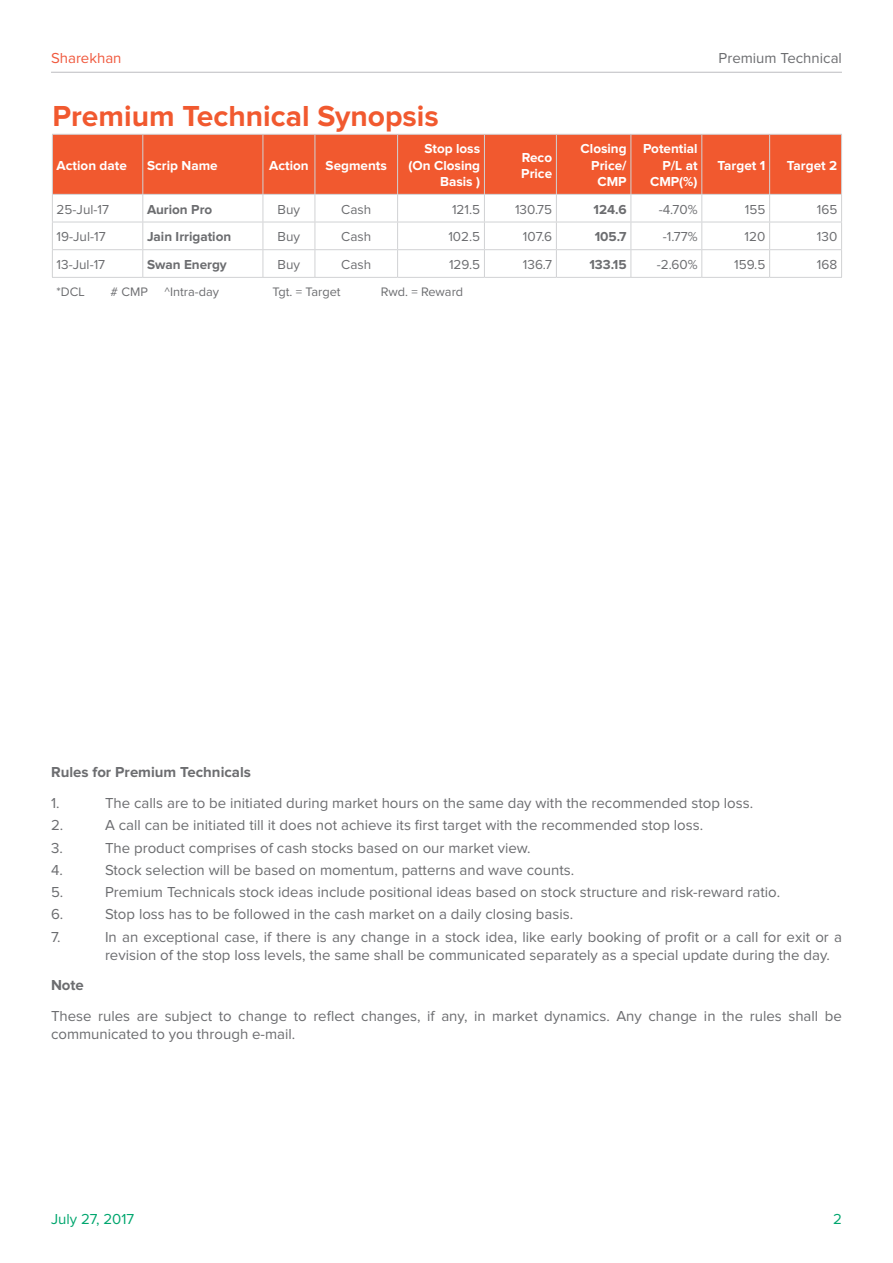
<style>
.page{position:relative;width:893px;height:1263px;background:#fff}
.page>*{position:absolute;margin:0;border:0;box-sizing:border-box;transform-origin:0 0}
.t1{font:700 30px "Proxima Nova";color:#f1592f}
.t2{font:15px/18px "Proxima Nova";color:#6c6d70}
.t3{font:700 15px "Proxima Nova";color:#6c6d70}
.t4{font:15px "Proxima Nova";color:#00a66e}
.t5{font:15px "Proxima Nova";color:#f0593e}
.Table{font:13.5px "Proxima Nova";color:#6c6d70}
.t6{font:700 13.5px/16.2px "Proxima Nova";color:#fff;text-align:right}
.Table-2{font:700 13.5px "Proxima Nova";color:#6c6d70}
.Body_Text{font:12.75px "Proxima Nova";color:#6c6d70}
</style>
<div class="page">
<hr style="left:51px;top:72px;width:791px;height:1px;background:#bcbdc0">
<hr style="left:892px;top:1218px;width:1px;height:45px;background:#00a66e">
<div style="left:53px;top:135px;width:788px;height:59px;background:#f1592f"></div>
<svg style="left:53px;top:195px;width:788px;height:82px"></svg>
<hr style="left:52px;top:135px;width:1px;height:59px;background:#d1d2d4">
<hr style="left:142px;top:135px;width:1px;height:59px;background:#d1d2d4">
<hr style="left:263px;top:135px;width:1px;height:59px;background:#d1d2d4">
<hr style="left:315px;top:135px;width:1px;height:59px;background:#d1d2d4">
<hr style="left:397px;top:135px;width:1px;height:59px;background:#d1d2d4">
<hr style="left:484px;top:135px;width:1px;height:59px;background:#d1d2d4">
<hr style="left:556px;top:135px;width:1px;height:59px;background:#d1d2d4">
<hr style="left:630px;top:135px;width:1px;height:59px;background:#d1d2d4">
<hr style="left:701px;top:135px;width:1px;height:59px;background:#d1d2d4">
<hr style="left:769px;top:135px;width:1px;height:59px;background:#d1d2d4">
<hr style="left:841px;top:135px;width:1px;height:59px;background:#d1d2d4">
<hr style="left:52px;top:194px;width:91px;height:1px;background:#d1d2d4">
<hr style="left:143px;top:194px;width:120px;height:1px;background:#d1d2d4">
<hr style="left:263px;top:194px;width:52px;height:1px;background:#d1d2d4">
<hr style="left:315px;top:194px;width:83px;height:1px;background:#d1d2d4">
<hr style="left:398px;top:194px;width:86px;height:1px;background:#d1d2d4">
<hr style="left:484px;top:194px;width:72px;height:1px;background:#d1d2d4">
<hr style="left:556px;top:194px;width:75px;height:1px;background:#d1d2d4">
<hr style="left:631px;top:194px;width:71px;height:1px;background:#d1d2d4">
<hr style="left:702px;top:194px;width:68px;height:1px;background:#d1d2d4">
<hr style="left:770px;top:194px;width:72px;height:1px;background:#d1d2d4">
<hr style="left:52px;top:222px;width:91px;height:1px;background:#d1d2d4">
<hr style="left:143px;top:222px;width:120px;height:1px;background:#d1d2d4">
<hr style="left:263px;top:222px;width:52px;height:1px;background:#d1d2d4">
<hr style="left:315px;top:222px;width:83px;height:1px;background:#d1d2d4">
<hr style="left:398px;top:222px;width:86px;height:1px;background:#d1d2d4">
<hr style="left:484px;top:222px;width:72px;height:1px;background:#d1d2d4">
<hr style="left:556px;top:222px;width:75px;height:1px;background:#d1d2d4">
<hr style="left:631px;top:222px;width:71px;height:1px;background:#d1d2d4">
<hr style="left:702px;top:222px;width:68px;height:1px;background:#d1d2d4">
<hr style="left:770px;top:222px;width:72px;height:1px;background:#d1d2d4">
<hr style="left:52px;top:249px;width:91px;height:1px;background:#d1d2d4">
<svg style="left:52px;top:195px;width:1px;height:82px"></svg>
<hr style="left:143px;top:249px;width:120px;height:1px;background:#d1d2d4">
<svg style="left:142px;top:195px;width:1px;height:82px"></svg>
<hr style="left:263px;top:249px;width:52px;height:1px;background:#d1d2d4">
<svg style="left:263px;top:195px;width:1px;height:82px"></svg>
<hr style="left:315px;top:249px;width:83px;height:1px;background:#d1d2d4">
<svg style="left:315px;top:195px;width:1px;height:82px"></svg>
<hr style="left:398px;top:249px;width:86px;height:1px;background:#d1d2d4">
<svg style="left:397px;top:195px;width:1px;height:82px"></svg>
<hr style="left:484px;top:249px;width:72px;height:1px;background:#d1d2d4">
<svg style="left:484px;top:195px;width:1px;height:82px"></svg>
<hr style="left:556px;top:249px;width:75px;height:1px;background:#d1d2d4">
<svg style="left:556px;top:195px;width:1px;height:82px"></svg>
<hr style="left:631px;top:249px;width:71px;height:1px;background:#d1d2d4">
<svg style="left:630px;top:195px;width:1px;height:82px"></svg>
<hr style="left:702px;top:249px;width:68px;height:1px;background:#d1d2d4">
<svg style="left:701px;top:195px;width:1px;height:82px"></svg>
<hr style="left:770px;top:249px;width:72px;height:1px;background:#d1d2d4">
<svg style="left:769px;top:195px;width:1px;height:82px"></svg>
<svg style="left:841px;top:195px;width:1px;height:82px"></svg>
<hr style="left:52px;top:134px;width:91px;height:1px;background:#d1d2d4">
<hr style="left:143px;top:134px;width:120px;height:1px;background:#d1d2d4">
<hr style="left:263px;top:134px;width:52px;height:1px;background:#d1d2d4">
<hr style="left:315px;top:134px;width:83px;height:1px;background:#d1d2d4">
<hr style="left:398px;top:134px;width:86px;height:1px;background:#d1d2d4">
<hr style="left:484px;top:134px;width:72px;height:1px;background:#d1d2d4">
<hr style="left:556px;top:134px;width:75px;height:1px;background:#d1d2d4">
<hr style="left:631px;top:134px;width:71px;height:1px;background:#d1d2d4">
<hr style="left:702px;top:134px;width:68px;height:1px;background:#d1d2d4">
<hr style="left:770px;top:134px;width:72px;height:1px;background:#d1d2d4">
<hr style="left:52px;top:277px;width:91px;height:1px;background:#d1d2d4">
<hr style="left:143px;top:277px;width:120px;height:1px;background:#d1d2d4">
<hr style="left:263px;top:277px;width:52px;height:1px;background:#d1d2d4">
<hr style="left:315px;top:277px;width:83px;height:1px;background:#d1d2d4">
<hr style="left:398px;top:277px;width:86px;height:1px;background:#d1d2d4">
<hr style="left:484px;top:277px;width:72px;height:1px;background:#d1d2d4">
<hr style="left:556px;top:277px;width:75px;height:1px;background:#d1d2d4">
<hr style="left:631px;top:277px;width:71px;height:1px;background:#d1d2d4">
<hr style="left:702px;top:277px;width:68px;height:1px;background:#d1d2d4">
<hr style="left:770px;top:277px;width:72px;height:1px;background:#d1d2d4">
<p class="t5" style="left:51px;top:51px;width:72px">Sharekhan</p>
<p class="t2" style="left:719px;top:50px;width:125px">Premium Technical</p>
<p class="t1" style="left:52px;top:102px;width:388px">Premium Technical Synopsis</p>
<p class="t6" style="left:57px;top:158px;width:72px">Action date</p>
<p class="t6" style="left:147px;top:158px;width:72px">Scrip Name</p>
<p class="t6" style="left:269px;top:158px;width:41px">Action</p>
<p class="t6" style="left:326px;top:158px;width:63px">Segments</p>
<p class="t6" style="left:409px;top:141px;width:73px">Stop loss (On Closing<br>Basis )</p>
<p class="t6" style="left:521px;top:150px;width:32px;text-align:left">Reco<br>Price</p>
<p class="t6" style="left:581px;top:141px;width:48px">Closing<br>Price/<br>CMP</p>
<p class="t6" style="left:643px;top:141px;width:56px">Potential<br>P/L at<br>CMP(%)</p>
<p class="t6" style="left:717px;top:158px;width:49px">Target 1</p>
<p class="t6" style="left:787px;top:158px;width:52px">Target 2</p>
<p class="Table" style="left:57px;top:203px;width:54px">25-Jul-17</p>
<p class="Table-2" style="left:147px;top:203px;width:67px">Aurion Pro</p>
<p class="Table" style="left:278px;top:203px;width:24px">Buy</p>
<p class="Table" style="left:341px;top:203px;width:31px">Cash</p>
<p class="Table" style="left:452px;top:203px;width:30px">121.5</p>
<p class="Table" style="left:515px;top:203px;width:39px">130.75</p>
<p class="Table-2" style="left:594px;top:203px;width:35px">124.6</p>
<p class="Table" style="left:659px;top:203px;width:40px">-4.70%</p>
<p class="Table" style="left:745px;top:203px;width:22px">155</p>
<p class="Table" style="left:817px;top:203px;width:22px">165</p>
<p class="Table" style="left:57px;top:231px;width:51px">19-Jul-17</p>
<p class="Table-2" style="left:147px;top:231px;width:86px">Jain Irrigation</p>
<p class="Table" style="left:278px;top:231px;width:24px">Buy</p>
<p class="Table" style="left:341px;top:231px;width:31px">Cash</p>
<p class="Table" style="left:448px;top:231px;width:33px">102.5</p>
<p class="Table" style="left:523px;top:231px;width:31px">107.6</p>
<p class="Table-2" style="left:595px;top:231px;width:33px">105.7</p>
<p class="Table" style="left:663px;top:231px;width:36px">-1.77%</p>
<p class="Table" style="left:745px;top:231px;width:22px">120</p>
<p class="Table" style="left:817px;top:231px;width:22px">130</p>
<p class="Table" style="left:57px;top:258px;width:50px">13-Jul-17</p>
<p class="Table-2" style="left:147px;top:258px;width:81px">Swan Energy</p>
<p class="Table" style="left:278px;top:258px;width:24px">Buy</p>
<p class="Table" style="left:341px;top:258px;width:31px">Cash</p>
<p class="Table" style="left:449px;top:258px;width:33px">129.5</p>
<p class="Table" style="left:523px;top:258px;width:31px">136.7</p>
<p class="Table-2" style="left:589px;top:258px;width:39px">133.15</p>
<p class="Table" style="left:657px;top:258px;width:42px">-2.60%</p>
<p class="Table" style="left:734px;top:258px;width:33px">159.5</p>
<p class="Table" style="left:817px;top:258px;width:22px">168</p>
<p class="Body_Text" style="left:57px;top:286px;width:30px">*DCL</p>
<p class="Body_Text" style="left:111px;top:286px;width:39px"># CMP</p>
<p class="Body_Text" style="left:165px;top:286px;width:56px">^Intra-day</p>
<p class="Body_Text" style="left:273px;top:286px;width:70px">Tgt. = Target</p>
<p class="Body_Text" style="left:381px;top:286px;width:84px">Rwd. = Reward</p>
<p class="t3" style="left:51px;top:765px;width:202px">Rules for Premium Technicals</p>
<p class="t2" style="left:51px;top:795px;width:10px">1.</p>
<p class="t2" style="left:105px;top:795px;width:650px">The calls are to be initiated during market hours on the same day with the recommended stop loss.</p>
<p class="t2" style="left:51px;top:817px;width:14px">2.</p>
<p class="t2" style="left:105px;top:817px;width:600px">A call can be initiated till it does not achieve its first target with the recommended stop loss.</p>
<p class="t2" style="left:51px;top:839px;width:13px">3.</p>
<p class="t2" style="left:105px;top:839px;width:427px">The product comprises of cash stocks based on our market view.</p>
<p class="t2" style="left:51px;top:861px;width:13px">4.</p>
<p class="t2" style="left:105px;top:861px;width:471px">Stock selection will be based on momentum, patterns and wave counts.</p>
<p class="t2" style="left:51px;top:884px;width:14px">5.</p>
<p class="t2" style="left:105px;top:884px;width:677px">Premium Technicals stock ideas include positional ideas based on stock structure and risk-reward ratio.</p>
<p class="t2" style="left:51px;top:906px;width:14px">6.</p>
<p class="t2" style="left:105px;top:906px;width:470px">Stop loss has to be followed in the cash market on a daily closing basis.</p>
<p class="t2" style="left:51px;top:928px;width:11px">7.</p>
<p class="t2" style="left:105px;top:928px;width:738px">In an exceptional case, if there is any change in a stock idea, like early booking of profit or a call for exit or a revision of the stop loss levels, the same shall be communicated separately as a special update during the day.</p>
<p class="t3" style="left:51px;top:978px;width:34px">Note</p>
<p class="t2" style="left:51px;top:1008px;width:792px">These rules are subject to change to reflect changes, if any, in market dynamics. Any change in the rules shall be communicated to you through e-mail.</p>
<p class="t4" style="left:51px;top:1212px;width:85px">July 27, 2017</p>
<p class="t4" style="left:833px;top:1212px;width:10px">2</p>
</div>
